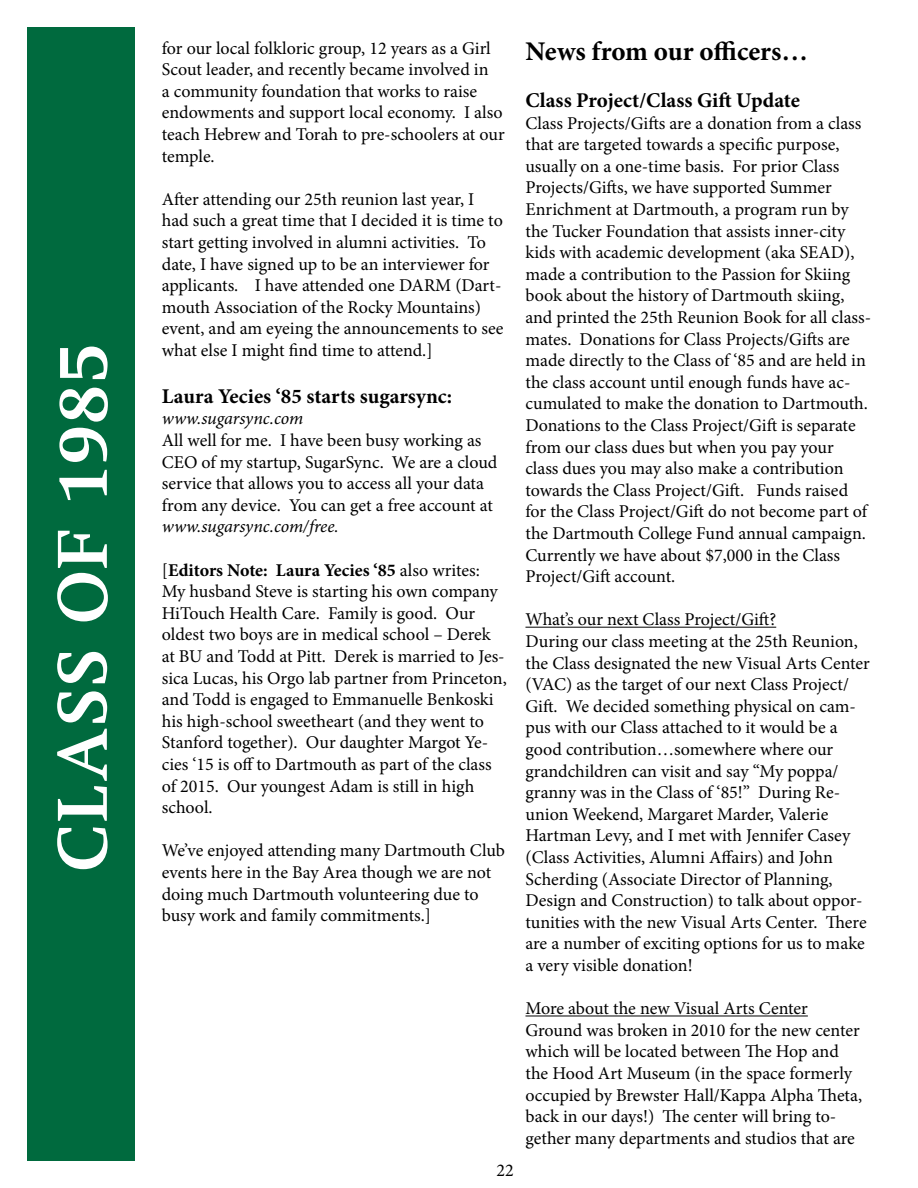
<style>
.page{position:relative;width:918px;height:1188px;background:#fff}
.page>*{position:absolute;margin:0;border:0;box-sizing:border-box;transform-origin:0 0}
.t1{font:700 72px "Swift LT Std";letter-spacing:.03em;color:#fff}
.t2{font:700 27px "Minion Pro";letter-spacing:-.005em;color:#000}
.t3{font:700 21px "Minion Pro";color:#000}
.t4{font:18px/21.6px "Minion Pro";letter-spacing:-.005em;color:#000}
.t5{font:italic 18px "Minion Pro";letter-spacing:-.005em;color:#000}
.s1{font-weight:700}
</style>
<div class="page">
<div style="left:27px;top:27px;width:108px;height:1134px;background:#006a3e"></div>
<hr style="left:525px;top:627px;width:251px;height:1px;background:#000">
<hr style="left:525px;top:1016px;width:283px;height:1px;background:#000">
<h1 class="t1" style="left:43px;top:872px;width:529px;rotate:-90deg">CLASS OF 1985</h1>
<p class="t4" style="left:162px;top:37px;width:344px">for our local folkloric group, 12 years as a Girl Scout leader, and recently became involved in<br>a community foundation that works to raise endowments and support local economy. I also teach Hebrew and Torah to pre-schoolers at our temple.</p>
<p class="t4" style="left:162px;top:188px;width:343px">After attending our 25th reunion last year, I had such a great time that I decided it is time to start getting involved in alumni activities. To date, I have signed up to be an interviewer for applicants. I have attended one DARM (Dart&shy;mouth Association of the Rocky Mountains) event, and am eyeing the announcements to see what else I might find time to attend.]</p>
<p class="t3" style="left:162px;top:381px;width:292px">Laura Yecies ‘85 starts sugarsync:</p>
<p class="t5" style="left:162px;top:406px;width:143px">www.sugarsync.com</p>
<p class="t4" style="left:162px;top:430px;width:337px">All well for me. I have been busy working as CEO of my startup, SugarSync. We are a cloud service that allows you to access all your data from any device. You can get a free account at</p>
<p class="t5" style="left:162px;top:514px;width:178px">www.sugarsync.com/free.</p>
<p class="t4" style="left:162px;top:559px;width:347px">[<span class="s1">Editors Note: Laura Yecies ‘85</span> also writes:<br>My husband Steve is starting his own company HiTouch Health Care. Family is good. Our oldest two boys are in medical school – Derek at BU and Todd at Pitt. Derek is married to Jes&shy;sica Lucas, his Orgo lab partner from Princeton, and Todd is engaged to Emmanuelle Benkoski his high-school sweetheart (and they went to Stanford together). Our daughter Margot Ye&shy;cies ‘15 is off to Dartmouth as part of the class of 2015. Our youngest Adam is still in high school.</p>
<p class="t4" style="left:162px;top:840px;width:345px">We’ve enjoyed attending many Dartmouth Club events here in the Bay Area though we are not doing much Dartmouth volunteering due to busy work and family commitments.]</p>
<p class="t4" style="left:496px;top:1160px;width:19px">22</p>
<h2 class="t2" style="left:525px;top:33px;width:284px">News from our officers…</h2>
<p class="t3" style="left:525px;top:85px;width:276px">Class Project/Class Gift Update</p>
<p class="t4" style="left:525px;top:112px;width:347px">Class Projects/Gifts are a donation from a class that are targeted towards a specific purpose, usually on a one-time basis. For prior Class Projects/Gifts, we have supported Summer Enrichment at Dartmouth, a program run by the Tucker Foundation that assists inner-city kids with academic development (aka SEAD), made a contribution to the Passion for Skiing book about the history of Dartmouth skiing, and printed the 25th Reunion Book for all class&shy;mates. Donations for Class Projects/Gifts are made directly to the Class of ‘85 and are held in the class account until enough funds have ac&shy;cumulated to make the donation to Dartmouth.<br>Donations to the Class Project/Gift is separate from our class dues but when you pay your class dues you may also make a contribution towards the Class Project/Gift. Funds raised for the Class Project/Gift do not become part of the Dartmouth College Fund annual campaign.<br>Currently we have about $7,000 in the Class Project/Gift account.</p>
<p class="t4" style="left:525px;top:609px;width:346px">What’s our next Class Project/Gift?<br>During our class meeting at the 25th Reunion, the Class designated the new Visual Arts Center (VAC) as the target of our next Class Project/ Gift. We decided something physical on cam&shy;pus with our Class attached to it would be a good contribution…somewhere where our grandchildren can visit and say “My poppa/ granny was in the Class of ‘85!” During Re&shy;union Weekend, Margaret Marder, Valerie Hartman Levy, and I met with Jennifer Casey (Class Activities, Alumni Affairs) and John Scherding (Associate Director of Planning, Design and Construction) to talk about oppor&shy;tunities with the new Visual Arts Center. There are a number of exciting options for us to make a very visible donation!</p>
<p class="t4" style="left:525px;top:998px;width:338px">More about the new Visual Arts Center Ground was broken in 2010 for the new center which will be located between The Hop and the Hood Art Museum (in the space formerly occupied by Brewster Hall/Kappa Alpha Theta, back in our days!) The center will bring to&shy;gether many departments and studios that are</p>
</div>
